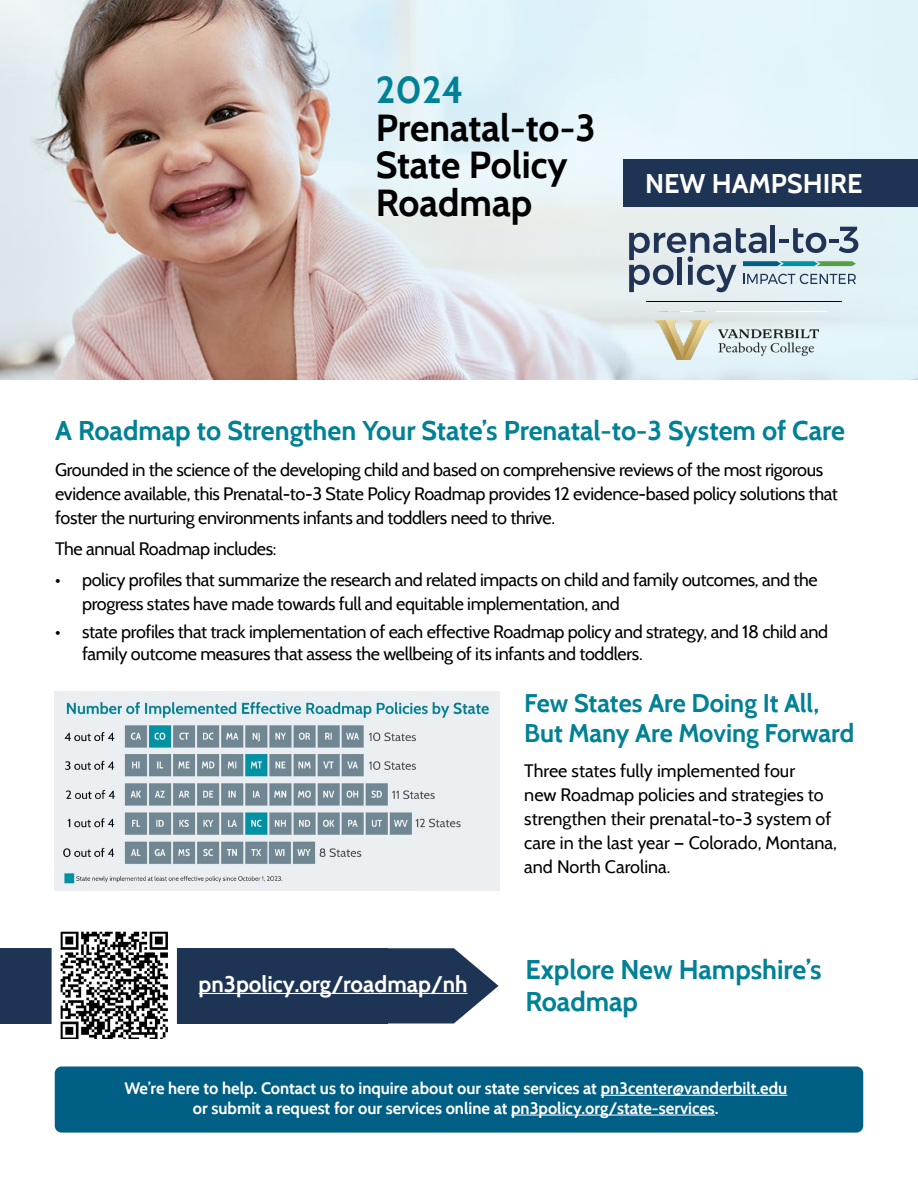
<style>
.page{position:relative;width:918px;height:1188px;background:#fff}
.page>*{position:absolute;margin:0;border:0;box-sizing:border-box;transform-origin:0 0}
.t1{font:700 37.5px/37.5px "Cabin";color:#000}
.t2{font:700 37.5px "Cabin";color:#008196}
.t3{font:700 27px/32.4px "Cabin";color:#008196}
.t4{font:700 27px "Cabin";color:#fff}
.t5{font:700 25.5px/30.6px "Cabin";color:#008196}
.t6{font:700 22.5px "Cabin";color:#fff}
.t7{font:18px/24px "Cabin";letter-spacing:-.02em;color:#000}
.t8{font:18px/24px "Cabin";color:#000}
.t9{font:700 16.5px/19.8px "Cabin";color:#fff;text-align:center}
</style>
<div class="page">
<div style="left:55px;top:1066px;width:808px;height:67px;background:#005f85;border-radius:7px"></div>
<svg style="left:387px;top:948px;width:112px;height:76px"></svg>
<div style="left:0;top:948px;width:387px;height:76px;background:#1e3454"></div>
<hr style="left:199px;top:993px;width:269px;height:1px;background:#fff">
<svg style="left:51px;top:931px;width:126px;height:108px"></svg>
<img style="left:0;top:0;width:918px;height:380px">
<div style="left:623px;top:159px;width:295px;height:47px;background:#1e3454"></div>
<img style="left:656px;top:321px;width:162px;height:39px">
<img style="left:54px;top:692px;width:445px;height:198px">
<hr style="left:601px;top:1095px;width:186px;height:1px;background:#fff">
<hr style="left:511px;top:1115px;width:204px;height:1px;background:#fff">
<hr style="left:771px;top:225px;width:4px;height:28px;background:#213455">
<svg style="left:629px;top:227px;width:229px;height:65px"></svg>
<hr style="left:646px;top:301px;width:196px;height:1px;background:#000">
<h1 class="t2" style="left:376px;top:67px;width:89px">2024</h1>
<h1 class="t1" style="left:376px;top:109px;width:221px">Prenatal-to-3<br>State Policy<br>Roadmap</h1>
<h2 class="t4" style="left:645px;top:167px;width:219px">NEW HAMPSHIRE</h2>
<h2 class="t3" style="left:55px;top:415px;width:792px">A Roadmap to Strengthen Your State’s Prenatal-to-3 System of Care</h2>
<p class="t7" style="left:55px;top:458px;width:784px">Grounded in the science of the developing child and based on comprehensive reviews of the most rigorous evidence available, this Prenatal-to-3 State Policy Roadmap provides 12 evidence-based policy solutions that foster the nurturing environments infants and toddlers need to thrive.</p>
<p class="t7" style="left:55px;top:537px;width:223px">The annual Roadmap includes:</p>
<p class="t7" style="left:82px;top:567px;width:737px;text-indent:-27px">• policy profiles that summarize the research and related impacts on child and family outcomes, and the progress states have made towards full and equitable implementation, and</p>
<p class="t7" style="left:82px;top:621px;width:748px;line-height:21.6px;text-indent:-27px">• state profiles that track implementation of each effective Roadmap policy and strategy, and 18 child and family outcome measures that assess the wellbeing of its infants and toddlers.</p>
<p class="t6" style="left:199px;top:970px;width:270px">pn3policy.org/roadmap/nh</p>
<h3 class="t5" style="left:524px;top:687px;width:332px">Few States Are Doing It All,<br>But Many Are Moving Forward</h3>
<p class="t8" style="left:524px;top:759px;width:314px">Three states fully implemented four<br>new Roadmap policies and strategies to strengthen their prenatal-to-3 system of care in the last year — Colorado, Montana, and North Carolina.</p>
<h2 class="t3" style="left:525px;top:953px;width:298px">Explore New Hampshire’s<br>Roadmap</h2>
<p class="t9" style="left:124px;top:1078px;width:664px">We’re here to help. Contact us to inquire about our state services at pn3center@vanderbilt.edu or submit a request for our services online at pn3policy.org/state-services.</p>
</div>
